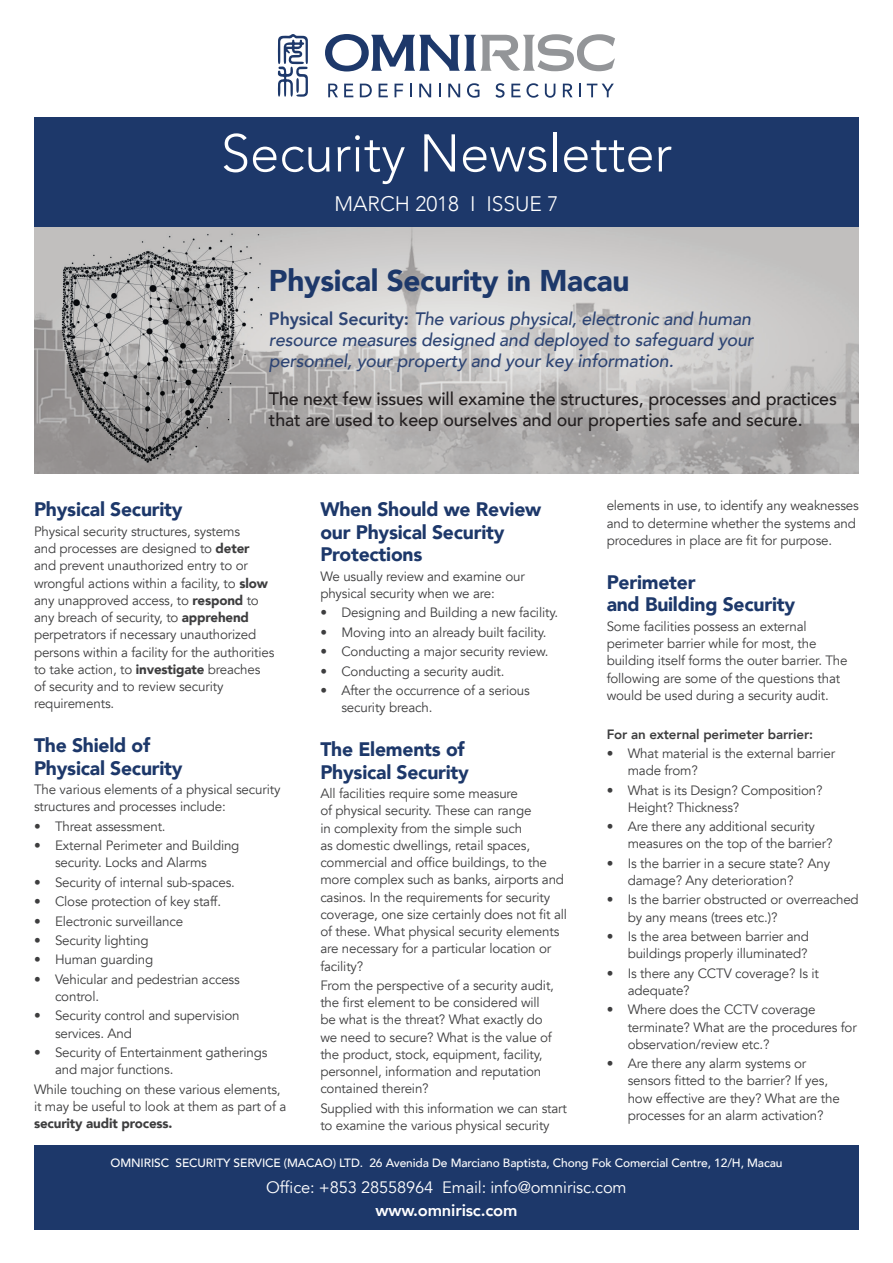
<style>
.page{position:relative;width:893px;height:1263px;background:#fff}
.page>*{position:absolute;margin:0;border:0;box-sizing:border-box;transform-origin:0 0}
.t1{font:300 52.5px "Avenir";color:#fff}
.t2{font:900 30px "Avenir";letter-spacing:-.01em;color:#1d386a}
.t3{font:300 21px "Avenir";color:#fff}
.t4{font:900 19.5px/22.5px "Avenir";letter-spacing:-.01em;color:#1d386a}
.t5{font:italic 500 18px/21px "Avenir";letter-spacing:-.01em;color:#2d4473}
.t6{font:500 18px/21px "Avenir";letter-spacing:-.01em;color:#231f20}
.t7{font:16.5px "Avenir";letter-spacing:-.01em;color:#fff}
.t8{font:800 16.5px "Avenir";letter-spacing:-.01em;color:#fff}
.t9{font:13.5px/17.2px "Avenir";letter-spacing:-.01em;color:#3e3e3f}
.t10{font:800 13.5px "Avenir";letter-spacing:-.01em;color:#3e3e3f}
.t11{font:500 12px "Avenir";letter-spacing:-.01em;color:#fff}
.s1{font-weight:800;font-style:normal}
.s2{font-weight:900}
</style>
<div class="page">
<img style="left:34px;top:227px;width:825px;height:246px">
<div style="left:34px;top:117px;width:825px;height:110px;background:#1d386a"></div>
<div style="left:34px;top:1145px;width:825px;height:85px;background:#1d386a"></div>
<svg style="left:278px;top:34px;width:30px;height:63px"></svg>
<svg style="left:325px;top:34px;width:290px;height:38px"></svg>
<svg style="left:328px;top:84px;width:10px;height:13px"></svg>
<svg style="left:344px;top:84px;width:9px;height:13px"></svg>
<svg style="left:360px;top:84px;width:12px;height:13px"></svg>
<svg style="left:379px;top:84px;width:9px;height:13px"></svg>
<svg style="left:395px;top:84px;width:8px;height:13px"></svg>
<svg style="left:410px;top:84px;width:2px;height:13px"></svg>
<svg style="left:419px;top:84px;width:12px;height:13px"></svg>
<svg style="left:439px;top:84px;width:2px;height:13px"></svg>
<svg style="left:448px;top:84px;width:12px;height:13px"></svg>
<svg style="left:467px;top:83px;width:12px;height:15px"></svg>
<svg style="left:495px;top:83px;width:10px;height:15px"></svg>
<svg style="left:511px;top:83px;width:28px;height:15px"></svg>
<svg style="left:545px;top:84px;width:10px;height:14px"></svg>
<svg style="left:563px;top:84px;width:10px;height:13px"></svg>
<svg style="left:579px;top:84px;width:2px;height:13px"></svg>
<svg style="left:587px;top:84px;width:27px;height:13px"></svg>
<p class="t1" style="left:221px;top:122px;width:453px">Security Newsletter</p>
<p class="t3" style="left:335px;top:191px;width:225px">MARCH 2018 I ISSUE 7</p>
<p class="t2" style="left:269px;top:255px;width:362px">Physical Security in Macau</p>
<p class="t5" style="left:269px;top:309px;width:486px"><span class="s1">Physical Security:</span> The various physical, electronic and human resource measures designed and deployed to safeguard your personnel, your property and your key information.</p>
<p class="t6" style="left:269px;top:387px;width:569px">The next few issues will examine the structures, processes and practices that are used to keep ourselves and our properties safe and secure.</p>
<p class="t4" style="left:34px;top:498px;width:150px">Physical Security</p>
<p class="t9" style="left:34px;top:523px;width:242px">Physical security structures, systems<br>and processes are designed to <span class="s2">deter </span>and prevent unauthorized entry to or wrongful actions within a facility, to <span class="s2">slow </span>any unapproved access, to <span class="s2">respond</span> to any breach of security, to <span class="s2">apprehend </span>perpetrators if necessary unauthorized persons within a facility for the authorities to take action, to <span class="s2">investigate</span> breaches of security and to review security requirements.</p>
<p class="t4" style="left:34px;top:734px;width:150px">The Shield of<br>Physical Security</p>
<p class="t9" style="left:34px;top:781px;width:248px">The various elements of a physical security structures and processes include:</p>
<p class="t9" style="left:34px;top:818px;width:133px">• Threat assessment.</p>
<p class="t9" style="left:55px;top:837px;width:186px;text-indent:-21px">• External Perimeter and Building security. Locks and Alarms</p>
<p class="t9" style="left:34px;top:874px;width:202px">• Security of internal sub-spaces.</p>
<p class="t9" style="left:34px;top:893px;width:189px">• Close protection of key staff.</p>
<p class="t9" style="left:34px;top:912px;width:151px">• Electronic surveillance</p>
<p class="t9" style="left:34px;top:932px;width:116px">• Security lighting</p>
<p class="t9" style="left:34px;top:951px;width:121px">• Human guarding</p>
<p class="t9" style="left:55px;top:971px;width:186px;text-indent:-21px">• Vehicular and pedestrian access control.</p>
<p class="t9" style="left:55px;top:1007px;width:186px;text-indent:-21px">• Security control and supervision services. And</p>
<p class="t9" style="left:55px;top:1044px;width:214px;text-indent:-21px">• Security of Entertainment gatherings and major functions.</p>
<p class="t9" style="left:34px;top:1080px;width:254px">While touching on these various elements, it may be useful to look at them as part of a <span class="s2">security audit process.</span></p>
<p class="t4" style="left:320px;top:498px;width:222px">When Should we Review our Physical Security<br>Protections</p>
<p class="t9" style="left:320px;top:568px;width:206px">We usually review and examine our physical security when we are:</p>
<p class="t9" style="left:320px;top:604px;width:239px">• Designing and Building a new facility.</p>
<p class="t9" style="left:320px;top:624px;width:228px">• Moving into an already built facility.</p>
<p class="t9" style="left:320px;top:643px;width:230px">• Conducting a major security review.</p>
<p class="t9" style="left:320px;top:662px;width:186px">• Conducting a security audit.</p>
<p class="t9" style="left:341px;top:682px;width:190px;text-indent:-21px">• After the occurrence of a serious security breach.</p>
<p class="t4" style="left:320px;top:738px;width:150px">The Elements of<br>Physical Security</p>
<p class="t9" style="left:320px;top:785px;width:248px">All facilities require some measure<br>of physical security. These can range<br>in complexity from the simple such<br>as domestic dwellings, retail spaces, commercial and office buildings, to the more complex such as banks, airports and casinos. In the requirements for security coverage, one size certainly does not fit all of these. What physical security elements are necessary for a particular location or facility?</p>
<p class="t9" style="left:320px;top:977px;width:235px">From the perspective of a security audit, the first element to be considered will be what is the threat? What exactly do we need to secure? What is the value of the product, stock, equipment, facility, personnel, information and reputation contained therein?</p>
<p class="t9" style="left:320px;top:1100px;width:248px">Supplied with this information we can start to examine the various physical security</p>
<p class="t9" style="left:607px;top:497px;width:254px">elements in use, to identify any weaknesses and to determine whether the systems and procedures in place are fit for purpose.</p>
<p class="t4" style="left:607px;top:570px;width:190px">Perimeter<br>and Building Security</p>
<p class="t9" style="left:607px;top:618px;width:242px">Some facilities possess an external perimeter barrier while for most, the building itself forms the outer barrier. The following are some of the questions that would be used during a security audit.</p>
<p class="t10" style="left:607px;top:723px;width:208px">For an external perimeter barrier:</p>
<p class="t9" style="left:628px;top:745px;width:209px;text-indent:-21px">• What material is the external barrier made from?</p>
<p class="t9" style="left:628px;top:781px;width:196px;text-indent:-21px">• What is its Design? Composition?<br>Height? Thickness?</p>
<p class="t9" style="left:628px;top:818px;width:206px;text-indent:-21px">• Are there any additional security measures on the top of the barrier?</p>
<p class="t9" style="left:628px;top:855px;width:204px;text-indent:-21px">• Is the barrier in a secure state? Any damage? Any deterioration?</p>
<p class="t9" style="left:628px;top:891px;width:233px;text-indent:-21px">• Is the barrier obstructed or overreached by any means (trees etc.)?</p>
<p class="t9" style="left:607px;top:928px;width:204px;text-align:right">• Is the area between barrier and buildings properly illuminated?</p>
<p class="t9" style="left:628px;top:965px;width:193px;text-indent:-21px">• Is there any CCTV coverage? Is it adequate?</p>
<p class="t9" style="left:628px;top:1001px;width:231px;text-indent:-21px">• Where does the CCTV coverage terminate? What are the procedures for observation/review etc.?</p>
<p class="t9" style="left:628px;top:1055px;width:214px;text-indent:-21px">• Are there any alarm systems or sensors fitted to the barrier? If yes, how effective are they? What are the processes for an alarm activation?</p>
<p class="t11" style="left:111px;top:1153px;width:673px">OMNIRISC SECURITY SERVICE (MACAO) LTD. 26 Avenida De Marciano Baptista, Chong Fok Comercial Centre, 12/H, Macau</p>
<p class="t7" style="left:266px;top:1177px;width:362px">Office: +853 28558964 Email: info@omnirisc.com</p>
<p class="t8" style="left:375px;top:1197px;width:144px">www.omnirisc.com</p>
</div>
